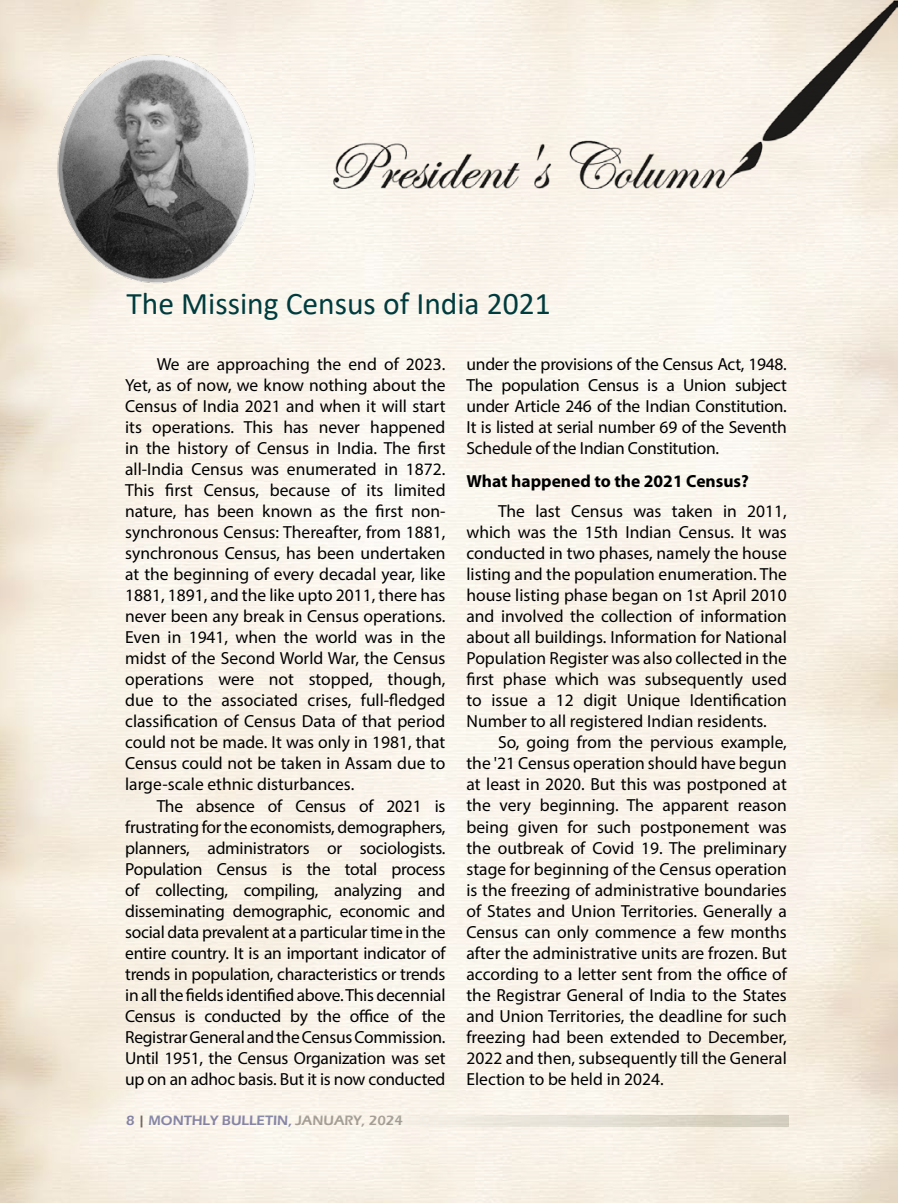
<style>
.page{position:relative;width:898px;height:1203px;background:#fff}
.page>*{position:absolute;margin:0;border:0;box-sizing:border-box;transform-origin:0 0}
.t1{font:31.5px "Calibri";color:#003b3d}
.t2{font:17.5px/21px "Myriad Pro";color:#000;text-align:justify}
.t3{font:700 17.5px "Myriad";color:#000}
.t4{font:600 14px "Eras ITC";color:#2c327a}
.s1{color:#000}
.s2{color:#636363}
</style>
<div class="page">
<img style="left:52px;top:46px;width:213px;height:244px">
<img style="left:333px;top:0;width:565px;height:189px">
<h1 class="t1" style="left:126px;top:281px;width:426px">The Missing Census of India 2021</h1>
<p class="t2" style="left:466px;top:353px;width:322px">under the provisions of the Census Act, 1948.<br>The population Census is a Union subject under Article 246 of the Indian Constitution.<br>It is listed at serial number 69 of the Seventh Schedule of the Indian Constitution.</p>
<p class="t3" style="left:466px;top:472px;width:284px">What happened to the 2021 Census?</p>
<p class="t2" style="left:466px;top:500px;width:322px;text-indent:32px">The last Census was taken in 2011, which was the 15th Indian Census. It was conducted in two phases, namely the house listing and the population enumeration. The house listing phase began on 1st April 2010 and involved the collection of information about all buildings. Information for National Population Register was also collected in the first phase which was subsequently used to issue a 12 digit Unique Identification Number to all registered Indian residents.</p>
<p class="t2" style="left:466px;top:731px;width:322px;text-indent:32px">So, going from the pervious example, the '21 Census operation should have begun at least in 2020. But this was postponed at the very beginning. The apparent reason being given for such postponement was the outbreak of Covid 19. The preliminary stage for beginning of the Census operation is the freezing of administrative boundaries of States and Union Territories. Generally a Census can only commence a few months after the administrative units are frozen. But according to a letter sent from the office of the Registrar General of India to the States and Union Territories, the deadline for such freezing had been extended to December, 2022 and then, subsequently till the General Election to be held in 2024.</p>
<p class="t2" style="left:125px;top:353px;width:322px;text-indent:32px">We are approaching the end of 2023.<br>Yet, as of now, we know nothing about the Census of India 2021 and when it will start its operations. This has never happened in the history of Census in India. The first all-India Census was enumerated in 1872.<br>This first Census, because of its limited nature, has been known as the first non&shy;synchronous Census: Thereafter, from 1881, synchronous Census, has been undertaken at the beginning of every decadal year, like 1881, 1891, and the like upto 2011, there has never been any break in Census operations.<br>Even in 1941, when the world was in the midst of the Second World War, the Census operations were not stopped, though, due to the associated crises, full-fledged classification of Census Data of that period could not be made. It was only in 1981, that Census could not be taken in Assam due to large-scale ethnic disturbances.</p>
<p class="t2" style="left:125px;top:794px;width:322px;text-indent:32px">The absence of Census of 2021 is frustrating for the economists, demographers, planners, administrators or sociologists.<br>Population Census is the total process of collecting, compiling, analyzing and disseminating demographic, economic and social data prevalent at a particular time in the entire country. It is an important indicator of trends in population, characteristics or trends in all the fields identified above. This decennial Census is conducted by the office of the Registrar General and the Census Commission.<br>Until 1951, the Census Organization was set up on an adhoc basis. But it is now conducted</p>
<p class="t4" style="left:126px;top:1112px;width:278px">8 <span class="s1">|</span> MONTHLY BULLETIN, <span class="s2">JANUARY, 2024</span></p>
</div>
